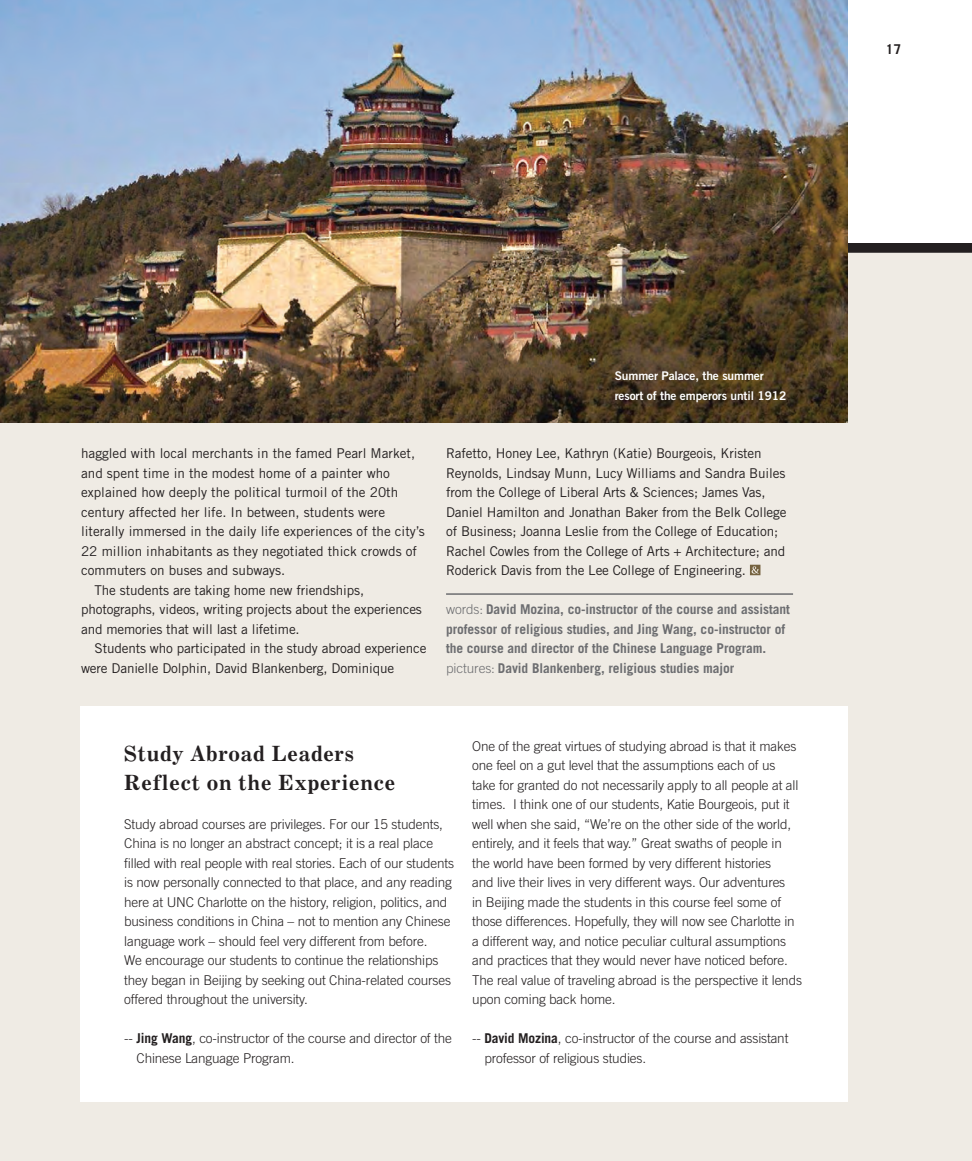
<style>
.page{position:relative;width:972px;height:1161px;background:#fff}
.page>*{position:absolute;margin:0;border:0;box-sizing:border-box;transform-origin:0 0}
.Article_Headline{font:700 21px/29.2px "Century Expanded BT";letter-spacing:.04em;color:#231f20}
.Body{font:300 13.5px/19.5px "Trade Gothic";letter-spacing:-.01em;color:#231f20}
.Body-2{font:13.5px/19.5px "Trade Gothic";letter-spacing:-.01em;color:#231f20}
.Byline_Info{font:700 13.5px/19.5px "Trade Gothic";letter-spacing:-.005em;color:#6c6d70}
.t1{font:700 13.5px "Trade Gothic";color:#231f20}
.First_Para_Drop_Cap{font:12px/19.5px "Trade Gothic Bold Two";letter-spacing:-.01em;color:#fff}
.s1{font-weight:300}
.s2{font-weight:700}
</style>
<div class="page">
<div style="left:0;top:244px;width:972px;height:917px;background:#efebe4"></div>
<div style="left:80px;top:706px;width:768px;height:396px;background:#fff"></div>
<div style="left:0;top:243px;width:972px;height:10px;background:#231f20"></div>
<img style="left:0;top:0;width:848px;height:423px">
<hr style="left:446px;top:593px;width:347px;height:2px;background:#6c6d70">
<svg style="left:750px;top:565px;width:10px;height:10px"></svg>
<p class="t1" style="left:886px;top:41px;width:17px">17</p>
<p class="Body-2" style="left:81px;top:444px;width:345px">haggled with local merchants in the famed Pearl Market, and spent time in the modest home of a painter who explained how deeply the political turmoil of the 20th century affected her life. In between, students were literally immersed in the daily life experiences of the city’s 22 million inhabitants as they negotiated thick crowds of commuters on buses and subways.</p>
<p class="Body-2" style="left:81px;top:580px;width:342px;text-indent:14px">The students are taking home new friendships, photographs, videos, writing projects about the experiences and memories that will last a lifetime.</p>
<p class="Body-2" style="left:81px;top:638px;width:347px;text-indent:14px">Students who participated in the study abroad experience were Danielle Dolphin, David Blankenberg, Dominique</p>
<p class="First_Para_Drop_Cap" style="left:615px;top:366px;width:173px">Summer Palace, the summer resort of the emperors until 1912</p>
<p class="Body-2" style="left:446px;top:444px;width:342px">Rafetto, Honey Lee, Kathryn (Katie) Bourgeois, Kristen Reynolds, Lindsay Munn, Lucy Williams and Sandra Builes from the College of Liberal Arts &amp; Sciences; James Vas, Daniel Hamilton and Jonathan Baker from the Belk College of Business; Joanna Leslie from the College of Education; Rachel Cowles from the College of Arts + Architecture; and Roderick Davis from the Lee College of Engineering.</p>
<p class="Byline_Info" style="left:446px;top:599px;width:345px"><span class="s1">words:</span> David Mozina, co-instructor of the course and assistant professor of religious studies, and Jing Wang, co-instructor of the course and director of the Chinese Language Program. <span class="s1">pictures:</span> David Blankenberg, religious studies major</p>
<p class="Article_Headline" style="left:124px;top:738px;width:273px">Study Abroad Leaders<br>Reflect on the Experience</p>
<p class="Body" style="left:124px;top:814px;width:331px">Study abroad courses are privileges. For our 15 students, China is no longer an abstract concept; it is a real place filled with real people with real stories. Each of our students is now personally connected to that place, and any reading here at UNC Charlotte on the history, religion, politics, and business conditions in China – not to mention any Chinese language work – should feel very different from before.<br>We encourage our students to continue the relationships they began in Beijing by seeking out China-related courses offered throughout the university.</p>
<p class="Body" style="left:137px;top:1029px;width:317px;text-indent:-12px">-- <span class="s2">Jing Wang</span>, co-instructor of the course and director of the<br>Chinese Language Program.</p>
<p class="Body" style="left:472px;top:736px;width:331px">One of the great virtues of studying abroad is that it makes one feel on a gut level that the assumptions each of us take for granted do not necessarily apply to all people at all times. I think one of our students, Katie Bourgeois, put it well when she said, “We’re on the other side of the world, entirely, and it feels that way.” Great swaths of people in the world have been formed by very different histories<br>and live their lives in very different ways. Our adventures<br>in Beijing made the students in this course feel some of those differences. Hopefully, they will now see Charlotte in a different way, and notice peculiar cultural assumptions and practices that they would never have noticed before.<br>The real value of traveling abroad is the perspective it lends upon coming back home.</p>
<p class="Body" style="left:484px;top:1029px;width:305px;text-indent:-12px">-- <span class="s2">David Mozina</span>, co-instructor of the course and assistant professor of religious studies.</p>
</div>
